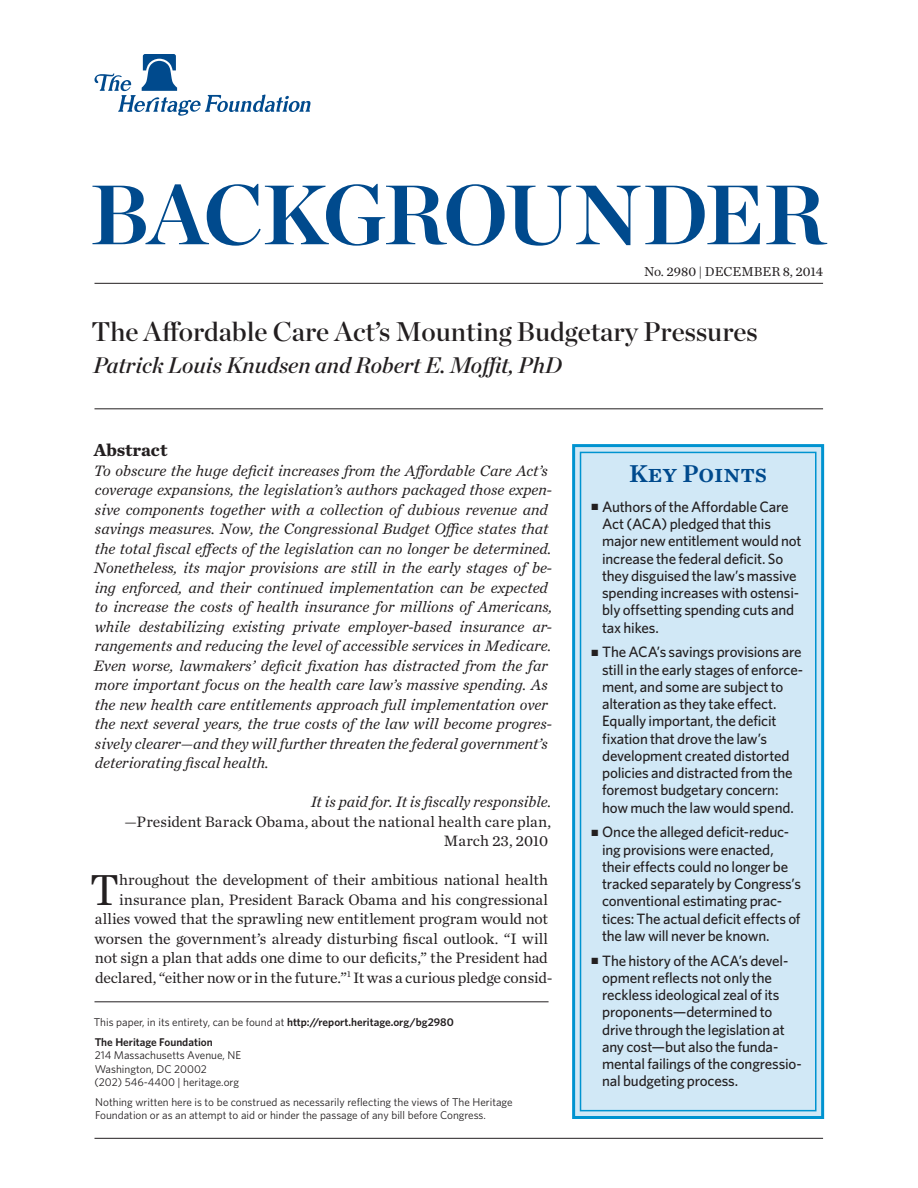
<style>
.page{position:relative;width:918px;height:1188px;background:#fff}
.page>*{position:absolute;margin:0;border:0;box-sizing:border-box;transform-origin:0 0}
.t1{font:84px "Chronicle Display Bold SC800";letter-spacing:-.025em;color:#004a8d}
.Body_Text__Drop_Cap{font:45.45px "Chronicle Text G1";color:#231f20}
.t2{font:27px "Chronicle Display Semi";color:#231f20}
.t3{font:25.5px "Chronicle Text G1 Semi";color:#004a8d}
.Byline{font:italic 22.5px "Chronicle Display Semi";color:#231f20}
.Main_Header{font:700 18px "Chronicle Text G1";color:#231f20}
.Abstract{font:italic 15.75px/19.5px "Chronicle Text G1";color:#231f20}
.Body_Text__Drop_Cap-2{font:15.75px/19.5px "Chronicle Text G1";letter-spacing:-.01em;color:#231f20;text-align:right}
.Body_Text{font:15.75px/19.5px "Chronicle Text G1";color:#231f20;text-align:right}
.Body_Text-2{font:italic 15.75px "Chronicle Text G1";letter-spacing:-.005em;color:#231f20}
.t4{font:500 15px/17.2px "Whitney";letter-spacing:-.015em;color:#231f20}
.Dateline{font:13.5px "Chronicle Text G1";color:#231f20}
.Disclaimer{font:11.25px/13.5px "Whitney";color:#231f20}
.First_Line{font:11.25px "Whitney";color:#231f20}
.THF_Address_Block{font:11.25px "Whitney";color:#231f20}
.THF_Address_Block-2{font:600 11.25px "Whitney";color:#231f20}
.s1{font-weight:600}
</style>
<div class="page">
<svg style="left:94px;top:54px;width:217px;height:62px"></svg>
<div style="left:572px;top:444px;width:252px;height:675px;background:#d1e8f6;border:3px solid #0093d0"></div>
<div style="left:580px;top:452px;width:237px;height:659px;border:2px solid #0093d0"></div>
<hr style="left:94px;top:1138px;width:729px;height:1px;background:#231f20">
<hr style="left:94px;top:283px;width:729px;height:1px;background:#231f20">
<hr style="left:94px;top:409px;width:729px;height:1px;background:#231f20">
<hr style="left:94px;top:1002px;width:455px;height:1px;background:#231f20">
<h1 class="t1" style="left:90px;top:147px;width:737px">BACKGROUNDER</h1>
<p class="Dateline" style="left:644px;top:262px;width:180px">No. 2980 | December 8, 2014</p>
<p class="t2" style="left:92px;top:311px;width:668px">The Affordable Care Act’s Mounting Budgetary Pressures</p>
<p class="Byline" style="left:93px;top:347px;width:470px">Patrick Louis Knudsen and Robert E. Moffit, PhD</p>
<p class="Main_Header" style="left:94px;top:435px;width:75px">Abstract</p>
<p class="Abstract" style="left:94px;top:460px;width:460px">To obscure the huge deficit increases from the Affordable Care Act’s coverage expansions, the legislation’s authors packaged those expen&shy;sive components together with a collection of dubious revenue and savings measures. Now, the Congressional Budget Office states that the total fiscal effects of the legislation can no longer be determined.<br>Nonetheless, its major provisions are still in the early stages of be&shy;ing enforced, and their continued implementation can be expected to increase the costs of health insurance for millions of Americans, while destabilizing existing private employer-based insurance ar&shy;rangements and reducing the level of accessible services in Medicare.<br>Even worse, lawmakers’ deficit fixation has distracted from the far more important focus on the health care law’s massive spending. As the new health care entitlements approach full implementation over the next several years, the true costs of the law will become progres&shy;sively clearer—and they will further threaten the federal government’s deteriorating fiscal health.</p>
<p class="Body_Text-2" style="left:311px;top:790px;width:242px">It is paid for. It is fiscally responsible.</p>
<p class="Body_Text" style="left:124px;top:811px;width:428px">—President Barack Obama, about the national health care plan,<br>March 23, 2010</p>
<p class="Body_Text__Drop_Cap" style="left:90px;top:855px;width:31px">T</p>
<p class="Body_Text__Drop_Cap-2" style="left:95px;top:869px;width:459px">hroughout the development of their ambitious national health insurance plan, President Barack Obama and his congressional allies vowed that the sprawling new entitlement program would not worsen the government’s already disturbing fiscal outlook. “I will not sign a plan that adds one dime to our deficits,” the President had declared, “either now or in the future.”<sup>1</sup> It was a curious pledge consid-</p>
<p class="First_Line" style="left:94px;top:1015px;width:361px">This paper, in its entirety, can be found at <span class="s1">http://report.heritage.org/bg2980</span></p>
<p class="THF_Address_Block-2" style="left:95px;top:1034px;width:120px">The Heritage Foundation</p>
<p class="THF_Address_Block" style="left:95px;top:1048px;width:148px">214 Massachusetts Avenue, NE</p>
<p class="THF_Address_Block" style="left:95px;top:1061px;width:114px">Washington, DC 20002</p>
<p class="THF_Address_Block" style="left:94px;top:1075px;width:146px">(202) 546-4400 | heritage.org</p>
<p class="Disclaimer" style="left:95px;top:1095px;width:419px">Nothing written here is to be construed as necessarily reflecting the views of The Heritage<br>Foundation or as an attempt to aid or hinder the passage of any bill before Congress.</p>
<h3 class="t3" style="left:629px;top:454px;width:139px">Key Points</h3>
<p class="t4" style="left:602px;top:498px;width:201px;text-indent:-10px">■ Authors of the Affordable Care<br>Act (ACA) pledged that this major new entitlement would not increase the federal deficit. So they disguised the law’s massive spending increases with ostensi&shy;bly offsetting spending cuts and tax hikes.</p>
<p class="t4" style="left:602px;top:643px;width:203px;text-indent:-10px">■ The ACA’s savings provisions are still in the early stages of enforce&shy;ment, and some are subject to alteration as they take effect.<br>Equally important, the deficit fixation that drove the law’s development created distorted policies and distracted from the foremost budgetary concern: how much the law would spend.</p>
<p class="t4" style="left:602px;top:823px;width:200px;text-indent:-10px">■ Once the alleged deficit-reduc&shy;ing provisions were enacted, their effects could no longer be tracked separately by Congress’s conventional estimating prac&shy;tices: The actual deficit effects of the law will never be known.</p>
<p class="t4" style="left:602px;top:951px;width:201px;text-indent:-10px">■ The history of the ACA’s devel&shy;opment reflects not only the reckless ideological zeal of its proponents—determined to drive through the legislation at any cost—but also the funda&shy;mental failings of the congressio&shy;nal budgeting process.</p>
</div>
